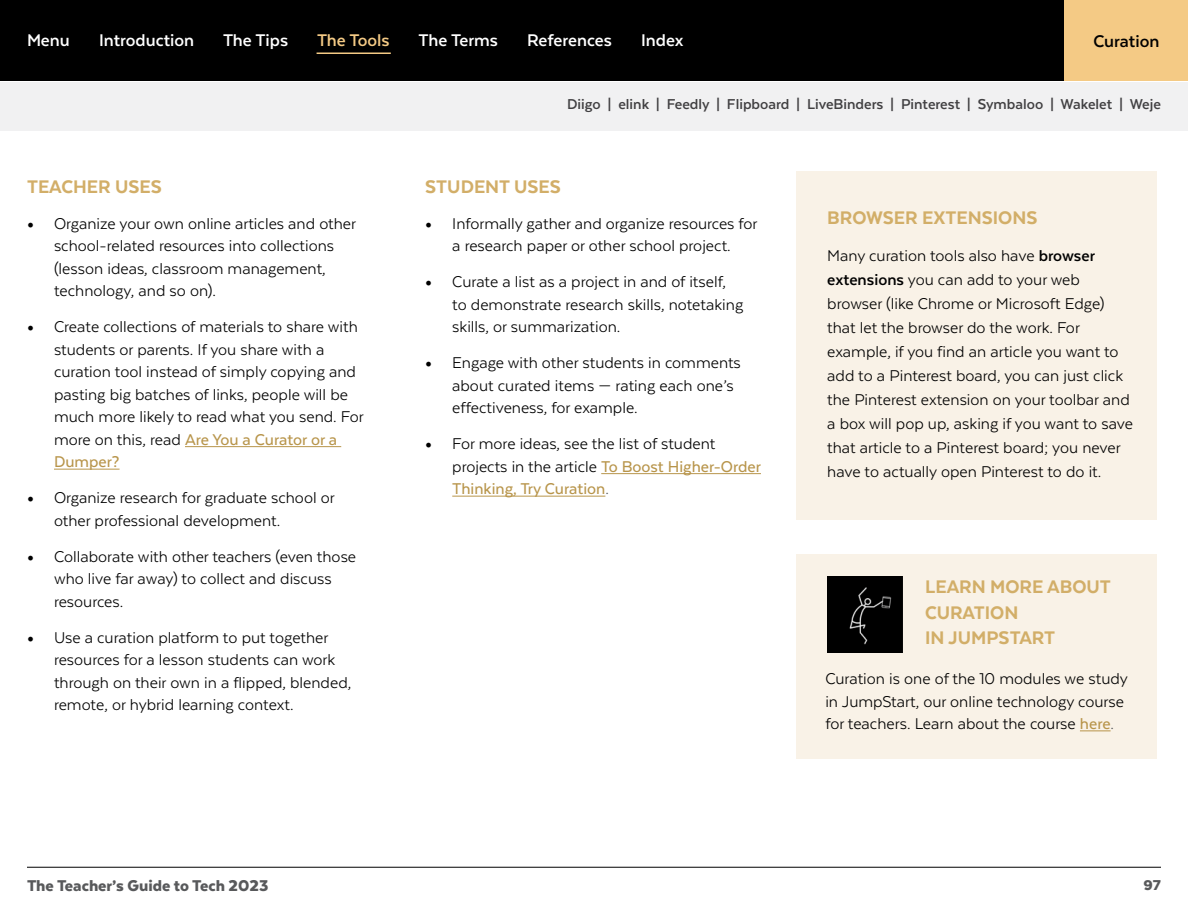
<style>
.page{position:relative;width:1188px;height:918px;background:#fff}
.page>*{position:absolute;margin:0;border:0;box-sizing:border-box;transform-origin:0 0}
.t1{font:800 21px/25.2px "Texta";color:#d2ae68}
.t2{font:700 19.5px "Texta";color:#fff}
.t3{font:700 19.5px "Texta";color:#000}
.t4{font:700 19.5px "Texta";color:#f4ca85}
.t5{font:18px/22.5px "Texta";color:#000}
.t6{font:900 18px "Texta";color:#58595b}
.t7{font:700 16.5px "Texta";color:#414042}
.t8{font:900 16.5px "Texta";color:#58595b}
.s1{font-family:"Minion Pro"}
.s2{font-weight:500;color:#b8954b}
.s3{color:#58595b}
.s4{font-weight:700}
</style>
<div class="page">
<div style="left:0;top:0;width:1188px;height:81px;background:#000"></div>
<hr style="left:317px;top:52px;width:74px;height:2px;background:#f4ca85">
<div style="left:0;top:82px;width:1188px;height:49px;background:#f1f1f2"></div>
<hr style="left:27px;top:867px;width:1134px;height:1px;background:#000">
<hr style="left:185px;top:446px;width:156px;height:1px;background:#b8954b">
<hr style="left:54px;top:469px;width:66px;height:1px;background:#b8954b">
<hr style="left:601px;top:473px;width:160px;height:1px;background:#b8954b">
<hr style="left:452px;top:496px;width:153px;height:1px;background:#b8954b">
<div style="left:797px;top:171px;width:360px;height:348px;background:#f9f2e7"></div>
<div style="left:797px;top:554px;width:360px;height:204px;background:#f9f2e7"></div>
<img style="left:827px;top:577px;width:76px;height:75px">
<hr style="left:1080px;top:730px;width:31px;height:1px;background:#b8954b">
<div style="left:1065px;top:0;width:123px;height:81px;background:#f4ca85"></div>
<p class="t2" style="left:27px;top:30px;width:44px">Menu</p>
<p class="t2" style="left:99px;top:30px;width:97px">Introduction</p>
<p class="t2" style="left:223px;top:30px;width:67px">The Tips</p>
<p class="t4" style="left:317px;top:30px;width:74px">The Tools</p>
<p class="t2" style="left:419px;top:30px;width:81px">The Terms</p>
<p class="t2" style="left:527px;top:30px;width:86px">References</p>
<p class="t2" style="left:641px;top:30px;width:44px">Index</p>
<p class="t3" style="left:1093px;top:31px;width:67px">Curation</p>
<p class="t3" style="left:1096px;top:31px;width:74px">The Tools</p>
<p class="t1" style="left:27px;top:174px;width:136px">TEACHER USES</p>
<p class="t5" style="left:54px;top:212px;width:304px;text-indent:-27px"><span class="s1">•</span> Organize your own online articles and other school-related resources into collections (lesson ideas, classroom management, technology, and so on).</p>
<p class="t5" style="left:54px;top:316px;width:311px;text-indent:-27px"><span class="s1">•</span> Create collections of materials to share with students or parents. If you share with a curation tool instead of simply copying and pasting big batches of links, people will be much more likely to read what you send. For more on this, read <span class="s2">Are You a Curator or a Dumper?</span></p>
<p class="t5" style="left:54px;top:487px;width:282px;text-indent:-27px"><span class="s1">•</span> Organize research for graduate school or other professional development.</p>
<p class="t5" style="left:54px;top:545px;width:304px;text-indent:-27px"><span class="s1">•</span> Collaborate with other teachers (even those who live far away) to collect and discuss resources.</p>
<p class="t5" style="left:54px;top:626px;width:299px;text-indent:-27px"><span class="s1">•</span> Use a curation platform to put together resources for a lesson students can work through on their own in a flipped, blended, remote, or hybrid learning context.</p>
<p class="t7" style="left:567px;top:96px;width:595px">Diigo | elink | Feedly | Flipboard | LiveBinders | Pinterest | Symbaloo | Wakelet | Weje</p>
<p class="t1" style="left:425px;top:174px;width:137px">STUDENT USES</p>
<p class="t5" style="left:425px;top:212px;width:334px;text-align:center"><span class="s1">•</span> Informally gather and organize resources for a research paper or other school project.</p>
<p class="t5" style="left:452px;top:271px;width:293px;text-indent:-27px"><span class="s1">•</span> Curate a list as a project in and of itself, to demonstrate research skills, notetaking skills, or summarization.</p>
<p class="t5" style="left:452px;top:352px;width:290px;text-indent:-27px"><span class="s1">•</span> Engage with other students in comments about curated items — rating each one’s effectiveness, for example.</p>
<p class="t5" style="left:452px;top:433px;width:310px;text-indent:-27px"><span class="s1">•</span> For more ideas, see the list of student projects in the article <span class="s2">To Boost Higher-Order<br>Thinking, Try Curation</span><span class="s3">.</span></p>
<p class="t1" style="left:827px;top:205px;width:212px">BROWSER EXTENSIONS</p>
<p class="t5" style="left:827px;top:244px;width:307px;line-height:24px">Many curation tools also have <span class="s4">browser extensions</span> you can add to your web browser (like Chrome or Microsoft Edge) that let the browser do the work. For example, if you find an article you want to add to a Pinterest board, you can just click the Pinterest extension on your toolbar and a box will pop up, asking if you want to save that article to a Pinterest board; you never have to actually open Pinterest to do it.</p>
<p class="t1" style="left:925px;top:574px;width:187px">LEARN MORE ABOUT<br>CURATION<br>IN JUMPSTART</p>
<p class="t5" style="left:825px;top:667px;width:304px">Curation is one of the 10 modules we study in JumpStart, our online technology course for teachers. Learn about the course <span class="s2">here</span><span class="s3">.</span></p>
<p class="t6" style="left:27px;top:877px;width:243px">The Teacher’s Guide to Tech 2023</p>
<p class="t8" style="left:1144px;top:877px;width:19px">97</p>
</div>
